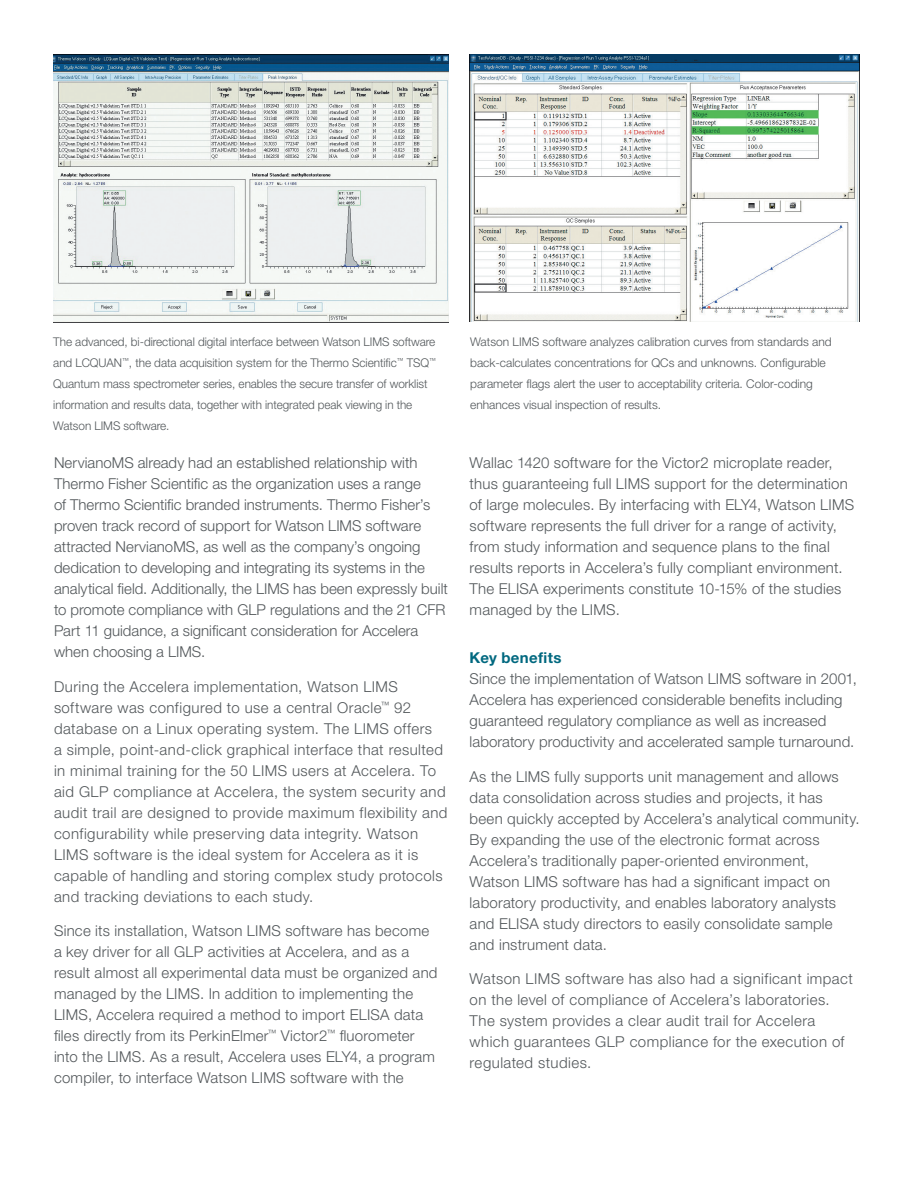
<style>
.page{position:relative;width:918px;height:1188px;background:#fff}
.page>*{position:absolute;margin:0;border:0;box-sizing:border-box;transform-origin:0 0}
.Body_Copy{font:300 15px/21px "Helvetica Neue LT Pro";letter-spacing:.015em;color:#52575a}
.Content_Header{font:700 15px "Helvetica Neue LT Pro";letter-spacing:.025em;color:#00687f}
.Figure_Caption{font:300 12px/21px "Helvetica Neue LT Pro";letter-spacing:-.005em;color:#52575a}
</style>
<div class="page">
<img style="left:470px;top:54px;width:390px;height:268px">
<img style="left:53px;top:55px;width:395px;height:267px">
<p class="Figure_Caption" style="left:53px;top:331px;width:384px">The advanced, bi-directional digital interface between Watson LIMS software and LCQUAN<sup>™</sup>, the data acquisition system for the Thermo Scientific<sup>™</sup> TSQ<sup>™ </sup>Quantum mass spectrometer series, enables the secure transfer of worklist information and results data, together with integrated peak viewing in the</p>
<p class="Figure_Caption" style="left:53px;top:415px;width:118px">Watson LIMS software.</p>
<p class="Body_Copy" style="left:54px;top:452px;width:395px">NervianoMS already had an established relationship with Thermo Fisher Scientific as the organization uses a range<br>of Thermo Scientific branded instruments. Thermo Fisher’s proven track record of support for Watson LIMS software attracted NervianoMS, as well as the company’s ongoing dedication to developing and integrating its systems in the analytical field. Additionally, the LIMS has been expressly built to promote compliance with GLP regulations and the 21 CFR Part 11 guidance, a significant consideration for Accelera when choosing a LIMS.</p>
<p class="Body_Copy" style="left:54px;top:676px;width:395px">During the Accelera implementation, Watson LIMS software was configured to use a central Oracle<sup>™</sup> 92 database on a Linux operating system. The LIMS offers<br>a simple, point-and-click graphical interface that resulted in minimal training for the 50 LIMS users at Accelera. To aid GLP compliance at Accelera, the system security and audit trail are designed to provide maximum flexibility and configurability while preserving data integrity. Watson LIMS software is the ideal system for Accelera as it is capable of handling and storing complex study protocols and tracking deviations to each study.</p>
<p class="Body_Copy" style="left:54px;top:920px;width:385px">Since its installation, Watson LIMS software has become a key driver for all GLP activities at Accelera, and as a result almost all experimental data must be organized and managed by the LIMS. In addition to implementing the LIMS, Accelera required a method to import ELISA data files directly from its PerkinElmer<sup>™</sup> Victor2<sup>™</sup> fluorometer into the LIMS. As a result, Accelera uses ELY4, a program compiler, to interface Watson LIMS software with the</p>
<p class="Figure_Caption" style="left:470px;top:331px;width:363px">Watson LIMS software analyzes calibration curves from standards and back-calculates concentrations for QCs and unknowns. Configurable parameter flags alert the user to acceptability criteria. Color-coding enhances visual inspection of results.</p>
<p class="Body_Copy" style="left:470px;top:452px;width:386px">Wallac 1420 software for the Victor2 microplate reader, thus guaranteeing full LIMS support for the determination of large molecules. By interfacing with ELY4, Watson LIMS software represents the full driver for a range of activity, from study information and sequence plans to the final results reports in Accelera’s fully compliant environment.<br>The ELISA experiments constitute 10-15% of the studies managed by the LIMS.</p>
<p class="Content_Header" style="left:470px;top:648px;width:93px">Key benefits</p>
<p class="Body_Copy" style="left:470px;top:668px;width:389px">Since the implementation of Watson LIMS software in 2001, Accelera has experienced considerable benefits including guaranteed regulatory compliance as well as increased laboratory productivity and accelerated sample turnaround.</p>
<p class="Body_Copy" style="left:470px;top:765px;width:392px">As the LIMS fully supports unit management and allows data consolidation across studies and projects, it has<br>been quickly accepted by Accelera’s analytical community.<br>By expanding the use of the electronic format across Accelera’s traditionally paper-oriented environment, Watson LIMS software has had a significant impact on laboratory productivity, and enables laboratory analysts and ELISA study directors to easily consolidate sample and instrument data.</p>
<p class="Body_Copy" style="left:470px;top:968px;width:385px">Watson LIMS software has also had a significant impact on the level of compliance of Accelera’s laboratories.<br>The system provides a clear audit trail for Accelera which guarantees GLP compliance for the execution of regulated studies.</p>
</div>
